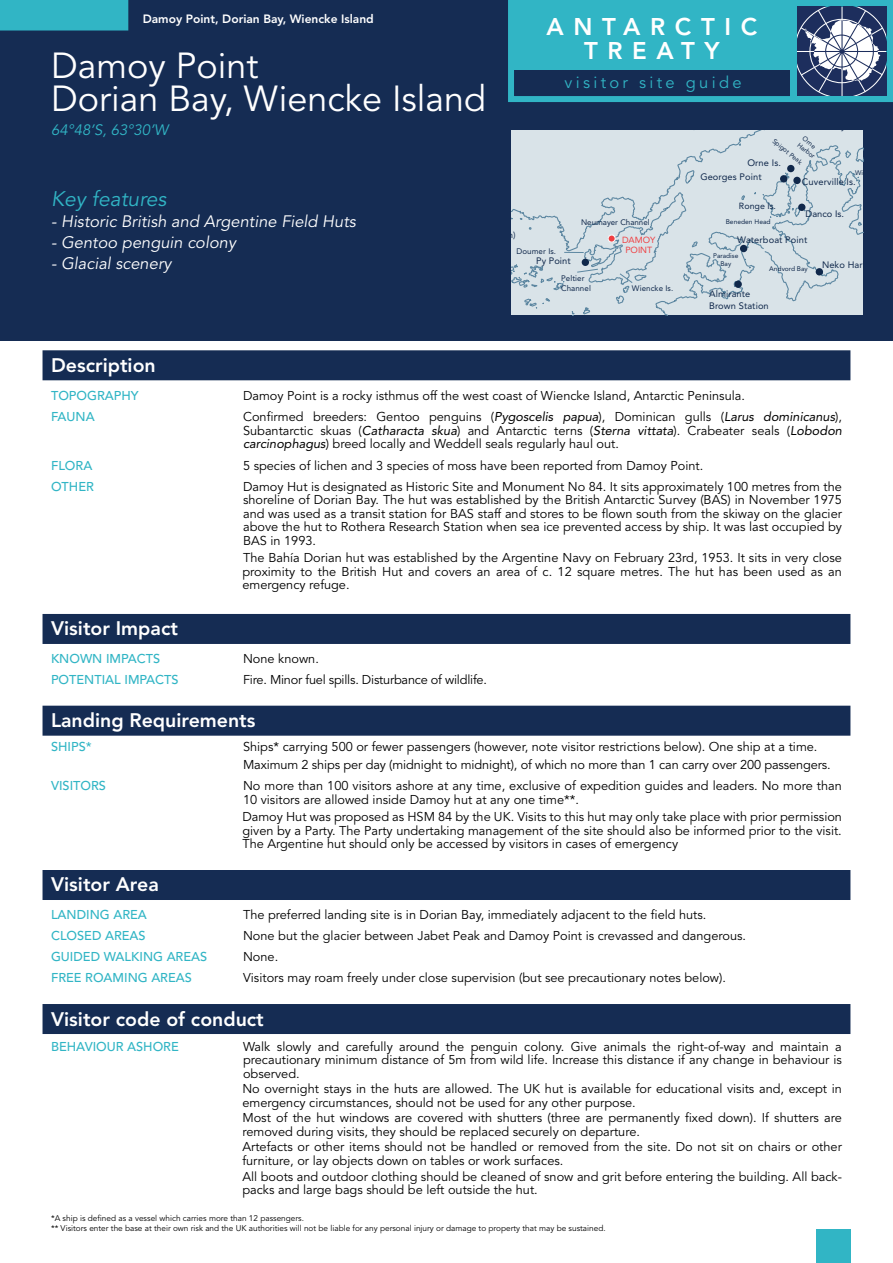
<style>
.page{position:relative;width:893px;height:1263px;background:#fff}
.page>*{position:absolute;margin:0;border:0;box-sizing:border-box;transform-origin:0 0}
.t1{font:36px/33px "Avenir";color:#fff}
.t2{font:800 24px/24px "Avenir";letter-spacing:.4em;color:#fff;text-align:center}
.t3{font:italic 21px "Avenir";color:#31b5c5}
.t4{font:800 19.5px "Avenir";color:#fff}
.t5{font:italic 16.5px "Avenir";color:#fff}
.t6{font:16.5px "Avenir";letter-spacing:.2em;color:#31b5c5}
.t7{font:italic 15px "Avenir";color:#31b5c5}
.t8{font:12.75px/13.5px "Avenir";color:#000}
.t9{font:500 12.75px "Avenir";color:#31b5c5}
.t10{font:12.75px "Avenir";letter-spacing:-.02em;color:#000}
.t11{font:800 12px "Avenir";color:#fff}
.t12{font:9.3px/11.1px "Avenir";letter-spacing:.01em;color:#10284b}
.t13{font:8.85px/10.6px "Avenir";color:#ef3f42;text-align:center}
.t14{font:8.85px "Avenir";color:#10284b}
.t15{font:8.25px/10.5px "Avenir";color:#000}
.t16{font:7.95px/9.6px "Avenir";letter-spacing:.01em;color:#10284b}
.t17{font:6.75px "Avenir";color:#10284b}
.t18{font:6.6px/7.9px "Avenir";color:#10284b;text-align:center}
.s1{font-style:italic}
</style>
<div class="page">
<div style="left:0;top:0;width:893px;height:340px;background:#152c53"></div>
<div style="left:0;top:0;width:128px;height:31px;background:#31b5c5"></div>
<svg style="left:512px;top:286px;width:327px;height:29px;background:#d3dee4"></svg>
<svg style="left:512px;top:130px;width:351px;height:156px;background:#d3dee4"></svg>
<svg style="left:564px;top:130px;width:299px;height:153px;background:#d0dce2"></svg>
<svg style="left:608px;top:235px;width:7px;height:7px"></svg>
<div style="left:607px;top:234px;width:9px;height:9px;border:1px solid #fff;border-radius:50%"></div>
<div style="left:816px;top:1229px;width:34px;height:34px;background:#31b5c5"></div>
<div style="left:43px;top:350px;width:807px;height:30px;background:#152c53"></div>
<div style="left:43px;top:614px;width:807px;height:30px;background:#152c53"></div>
<div style="left:43px;top:706px;width:807px;height:30px;background:#152c53"></div>
<div style="left:43px;top:870px;width:807px;height:30px;background:#152c53"></div>
<div style="left:43px;top:1004px;width:807px;height:30px;background:#152c53"></div>
<svg style="left:508px;top:0;width:385px;height:102px"></svg>
<p class="t11" style="left:143px;top:12px;width:233px">Damoy Point, Dorian Bay, Wiencke Island</p>
<h1 class="t1" style="left:51px;top:51px;width:437px">Damoy Point<br>Dorian Bay, Wiencke Island</h1>
<p class="t7" style="left:51px;top:121px;width:119px">64°48’S, 63°30’W</p>
<h3 class="t3" style="left:51px;top:187px;width:117px">Key features</h3>
<p class="t5" style="left:51px;top:212px;width:306px">- Historic British and Argentine Field Huts</p>
<p class="t5" style="left:51px;top:233px;width:186px">- Gentoo penguin colony</p>
<p class="t5" style="left:51px;top:254px;width:122px">- Glacial scenery</p>
<h2 class="t2" style="left:546px;top:15px;width:212px">ANTARCTIC<br>TREATY</h2>
<p class="t6" style="left:565px;top:73px;width:179px">visitor site guide</p>
<p class="t18" style="left:806px;top:135px;width:22px;text-align:left;rotate:39deg">Orne<br>Harbor</p>
<p class="t18" style="left:776px;top:137px;width:37px;rotate:39deg">Spigot Peak</p>
<p class="t12" style="left:747px;top:157px;width:35px">Orne Is.</p>
<p class="t12" style="left:700px;top:171px;width:63px">Georges Point</p>
<p class="t12" style="left:802px;top:177px;width:55px">Cuverville Is.</p>
<p class="t16" style="left:581px;top:217px;width:70px">Neumayer Channel</p>
<p class="t14" style="left:739px;top:201px;width:39px">Ronge Is.</p>
<p class="t17" style="left:726px;top:218px;width:46px">Beneden Head</p>
<p class="t12" style="left:805px;top:209px;width:40px">Danco Is.</p>
<p class="t16" style="left:516px;top:246px;width:41px">Doumer Is.</p>
<p class="t12" style="left:536px;top:255px;width:36px">Py Point</p>
<p class="t13" style="left:622px;top:234px;width:35px">DAMOY<br>POINT</p>
<p class="t12" style="left:737px;top:234px;width:72px">Waterboat Point</p>
<p class="t18" style="left:713px;top:252px;width:27px">Paradise<br>Bay</p>
<p class="t18" style="left:769px;top:265px;width:40px">Andvord Bay</p>
<p class="t12" style="left:822px;top:259px;width:57px">Neko Harbor</p>
<p class="t16" style="left:561px;top:274px;width:31px">Peltier<br>Channel</p>
<p class="t16" style="left:632px;top:283px;width:43px">Wiencke Is.</p>
<p class="t12" style="left:709px;top:289px;width:61px">Almirante<br>Brown Station</p>
<h3 class="t4" style="left:51px;top:353px;width:106px">Description</h3>
<p class="t9" style="left:51px;top:388px;width:89px">TOPOGRAPHY</p>
<p class="t8" style="left:243px;top:389px;width:503px">Damoy Point is a rocky isthmus off the west coast of Wiencke Island, Antarctic Peninsula.</p>
<p class="t9" style="left:51px;top:410px;width:45px">FAUNA</p>
<p class="t8" style="left:243px;top:411px;width:600px;text-align:justify">Confirmed breeders: Gentoo penguins (<span class="s1">Pygoscelis papua</span>), Dominican gulls (<span class="s1">Larus dominicanus</span>), Subantarctic skuas (<span class="s1">Catharacta skua</span>) and Antarctic terns (<span class="s1">Sterna vittata</span>). Crabeater seals (<span class="s1">Lobodon carcinophagus</span>) breed locally and Weddell seals regularly haul out.</p>
<p class="t9" style="left:51px;top:458px;width:43px">FLORA</p>
<p class="t8" style="left:243px;top:459px;width:462px">5 species of lichen and 3 species of moss have been reported from Damoy Point.</p>
<p class="t9" style="left:51px;top:479px;width:39px">OTHER</p>
<p class="t8" style="left:243px;top:480px;width:600px;text-align:justify">Damoy Hut is designated as Historic Site and Monument No 84. It sits approximately 100 metres from the shoreline of Dorian Bay. The hut was established by the British Antarctic Survey (BAS) in November 1975 and was used as a transit station for BAS staff and stores to be flown south from the skiway on the glacier above the hut to Rothera Research Station when sea ice prevented access by ship. It was last occupied by BAS in 1993.</p>
<p class="t8" style="left:242px;top:552px;width:601px;text-align:justify">The Bahía Dorian hut was established by the Argentine Navy on February 23rd, 1953. It sits in very close proximity to the British Hut and covers an area of c. 12 square metres. The hut has been used as an emergency refuge.</p>
<h3 class="t4" style="left:51px;top:617px;width:128px">Visitor Impact</h3>
<p class="t9" style="left:51px;top:651px;width:111px">KNOWN IMPACTS</p>
<p class="t8" style="left:243px;top:652px;width:77px">None known.</p>
<p class="t9" style="left:51px;top:672px;width:129px">POTE NTIAL IMPACTS</p>
<p class="t10" style="left:243px;top:672px;width:245px">Fire. Minor fuel spills. Disturbance of wildlife.</p>
<h3 class="t4" style="left:51px;top:709px;width:206px">Landing Requirements</h3>
<p class="t9" style="left:51px;top:739px;width:42px">SHIPS*</p>
<p class="t8" style="left:243px;top:738px;width:589px;line-height:17.7px">Ships* carrying 500 or fewer passengers (however, note visitor restrictions below). One ship at a time.<br>Maximum 2 ships per day (midnight to midnight), of which no more than 1 can carry over 200 passengers.</p>
<p class="t9" style="left:51px;top:778px;width:57px">VISITORS</p>
<p class="t8" style="left:243px;top:779px;width:600px">No more than 100 visitors ashore at any time, exclusive of expedition guides and leaders. No more than<br>10 visitors are allowed inside Damoy hut at any one time**.</p>
<p class="t8" style="left:242px;top:811px;width:601px;text-align:justify">Damoy Hut was proposed as HSM 84 by the UK. Visits to this hut may only take place with prior permission given by a Party. The Party undertaking management of the site should also be informed prior to the visit.<br>The Argentine hut should only be accessed by visitors in cases of emergency</p>
<h3 class="t4" style="left:51px;top:873px;width:109px">Visitor Area</h3>
<p class="t9" style="left:51px;top:907px;width:97px">LANDING AREA</p>
<p class="t8" style="left:243px;top:908px;width:465px">The preferred landing site is in Dorian Bay, immediately adjacent to the field huts.</p>
<p class="t9" style="left:51px;top:928px;width:96px">CLOSED AREAS</p>
<p class="t8" style="left:243px;top:929px;width:505px">None but the glacier between Jabet Peak and Damoy Point is crevassed and dangerous.</p>
<p class="t9" style="left:51px;top:949px;width:158px">GUIDED WALKING AREAS</p>
<p class="t8" style="left:243px;top:950px;width:37px">None.</p>
<p class="t9" style="left:51px;top:971px;width:142px">FREE ROAMING AREAS</p>
<p class="t8" style="left:243px;top:972px;width:484px">Visitors may roam freely under close supervision (but see precautionary notes below).</p>
<h3 class="t4" style="left:51px;top:1007px;width:214px">Visitor code of conduct</h3>
<p class="t9" style="left:51px;top:1039px;width:128px">BEHAVIOUR ASHORE</p>
<p class="t8" style="left:243px;top:1040px;width:600px;text-align:justify">Walk slowly and carefully around the penguin colony. Give animals the right-of-way and maintain a precautionary minimum distance of 5m from wild life. Increase this distance if any change in behaviour is observed.</p>
<p class="t8" style="left:242px;top:1082px;width:601px">No overnight stays in the huts are allowed. The UK hut is available for educational visits and, except in emergency circumstances, should not be used for any other purpose.</p>
<p class="t8" style="left:242px;top:1111px;width:601px">Most of the hut windows are covered with shutters (three are permanently fixed down). If shutters are removed during visits, they should be replaced securely on departure.</p>
<p class="t8" style="left:242px;top:1141px;width:601px">Artefacts or other items should not be handled or removed from the site. Do not sit on chairs or other furniture, or lay objects down on tables or work surfaces.</p>
<p class="t8" style="left:242px;top:1170px;width:601px">All boots and outdoor clothing should be cleaned of snow and grit before entering the building. All back&shy;packs and large bags should be left outside the hut.</p>
<p class="t15" style="left:51px;top:1213px;width:556px">*A ship is defined as a vessel which carries more than 12 passengers.<br>** Visitors enter the base at their own risk and the UK authorities will not be liable for any personal injury or damage to property that may be sustained.</p>
</div>
